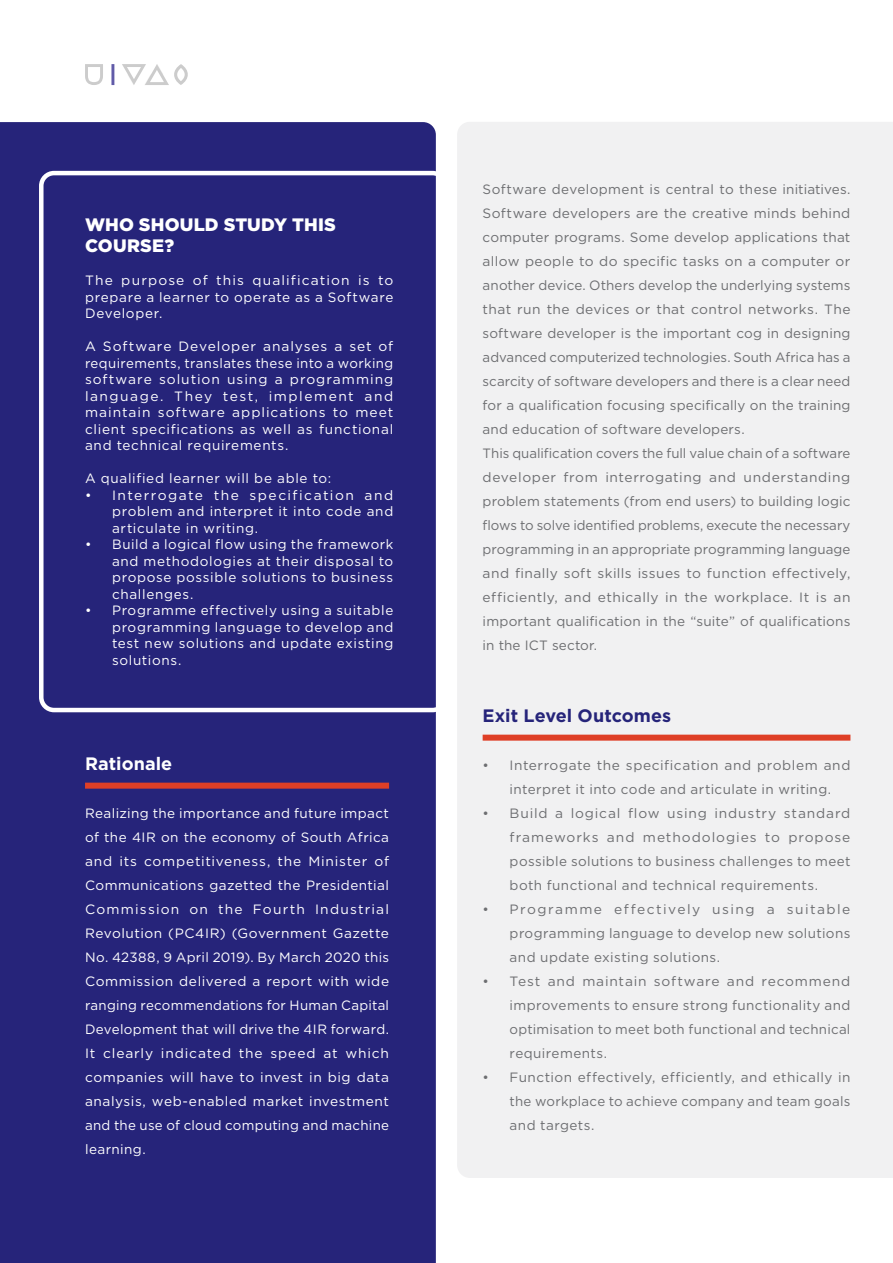
<style>
.page{position:relative;width:893px;height:1263px;background:#fff}
.page>*{position:absolute;margin:0;border:0;box-sizing:border-box;transform-origin:0 0}
.t1{font:900 18px/21.6px "Gotham HTF";letter-spacing:.01em;color:#fff}
.t2{font:700 18px "Gotham HTF";color:#26247a}
.t3{font:700 18px "Gotham HTF";letter-spacing:.005em;color:#fff}
.t4{font:13.5px/24px "Gotham HTF";letter-spacing:.015em;color:#6d6e71;text-align:justify}
.t5{font:13.5px/16.5px "Gotham HTF";letter-spacing:.05em;color:#fff;text-align:justify}
.t6{font:13.5px/24px "Gotham HTF";letter-spacing:.035em;color:#6d6e71;text-align:center}
</style>
<div class="page">
<svg style="left:85px;top:64px;width:18px;height:21px"></svg>
<svg style="left:111px;top:64px;width:3px;height:21px"></svg>
<svg style="left:122px;top:64px;width:66px;height:21px"></svg>
<div style="left:457px;top:122px;width:436px;height:1056px;background:#f1f1f2"></div>
<div style="left:0;top:122px;width:436px;height:1141px;background:#26247a"></div>
<div style="left:39px;top:171px;width:408px;height:541px;border:4px solid #fff;border-radius:13px"></div>
<div style="left:483px;top:735px;width:367px;height:6px;background:#df3f26"></div>
<div style="left:85px;top:783px;width:304px;height:6px;background:#df3f26"></div>
<h1 class="t1" style="left:85px;top:213px;width:252px">WHO SHOULD STUDY THIS<br>COURSE?</h1>
<p class="t5" style="left:85px;top:272px;width:310px">The purpose of this qualification is to prepare a learner to operate as a Software Developer.</p>
<p class="t5" style="left:85px;top:338px;width:310px">A Software Developer analyses a set of requirements, translates these into a working software solution using a programming language. They test, implement and maintain software applications to meet client specifications as well as functional and technical requirements.</p>
<p class="t5" style="left:85px;top:470px;width:248px">A qualified learner will be able to:</p>
<p class="t5" style="left:112px;top:486px;width:283px;text-indent:-27px">• Interrogate the specification and problem and interpret it into code and articulate in writing.</p>
<p class="t5" style="left:112px;top:536px;width:283px;text-indent:-27px">• Build a logical flow using the framework and methodologies at their disposal to propose possible solutions to business challenges.</p>
<p class="t5" style="left:112px;top:602px;width:283px;text-indent:-27px">• Programme effectively using a suitable programming language to develop and test new solutions and update existing solutions.</p>
<h1 class="t3" style="left:85px;top:753px;width:89px">Rationale</h1>
<p class="t5" style="left:85px;top:801px;width:306px;line-height:24px">Realizing the importance and future impact of the 4IR on the economy of South Africa and its competitiveness, the Minister of Communications gazetted the Presidential Commission on the Fourth Industrial Revolution (PC4IR) (Government Gazette No. 42388, 9 April 2019). By March 2020 this Commission delivered a report with wide ranging recommendations for Human Capital Development that will drive the 4IR forward.<br>It clearly indicated the speed at which companies will have to invest in big data analysis, web-enabled market investment and the use of cloud computing and machine learning.</p>
<p class="t4" style="left:483px;top:177px;width:369px;text-align:left">Software development is central to these initiatives.<br>Software developers are the creative minds behind computer programs. Some develop applications that allow people to do specific tasks on a computer or another device. Others develop the underlying systems that run the devices or that control networks. The software developer is the important cog in designing advanced computerized technologies. South Africa has a scarcity of software developers and there is a clear need for a qualification focusing specifically on the training and education of software developers.<br>This qualification covers the full value chain of a software developer from interrogating and understanding problem statements (from end users) to building logic flows to solve identified problems, execute the necessary programming in an appropriate programming language and finally soft skills issues to function effectively, efficiently, and ethically in the workplace. It is an important qualification in the “suite” of qualifications in the ICT sector.</p>
<h1 class="t2" style="left:483px;top:705px;width:190px">Exit Level Outcomes</h1>
<p class="t6" style="left:483px;top:753px;width:369px">• Interrogate the specification and problem and interpret it into code and articulate in writing.</p>
<p class="t4" style="left:510px;top:801px;width:342px;text-indent:-27px">• Build a logical flow using industry standard frameworks and methodologies to propose possible solutions to business challenges to meet both functional and technical requirements.</p>
<p class="t4" style="left:510px;top:897px;width:342px;text-indent:-27px">• Programme effectively using a suitable programming language to develop new solutions and update existing solutions.</p>
<p class="t4" style="left:510px;top:969px;width:342px;text-indent:-27px">• Test and maintain software and recommend improvements to ensure strong functionality and optimisation to meet both functional and technical requirements.</p>
<p class="t4" style="left:510px;top:1065px;width:342px;text-indent:-27px">• Function effectively, efficiently, and ethically in the workplace to achieve company and team goals and targets.</p>
</div>
